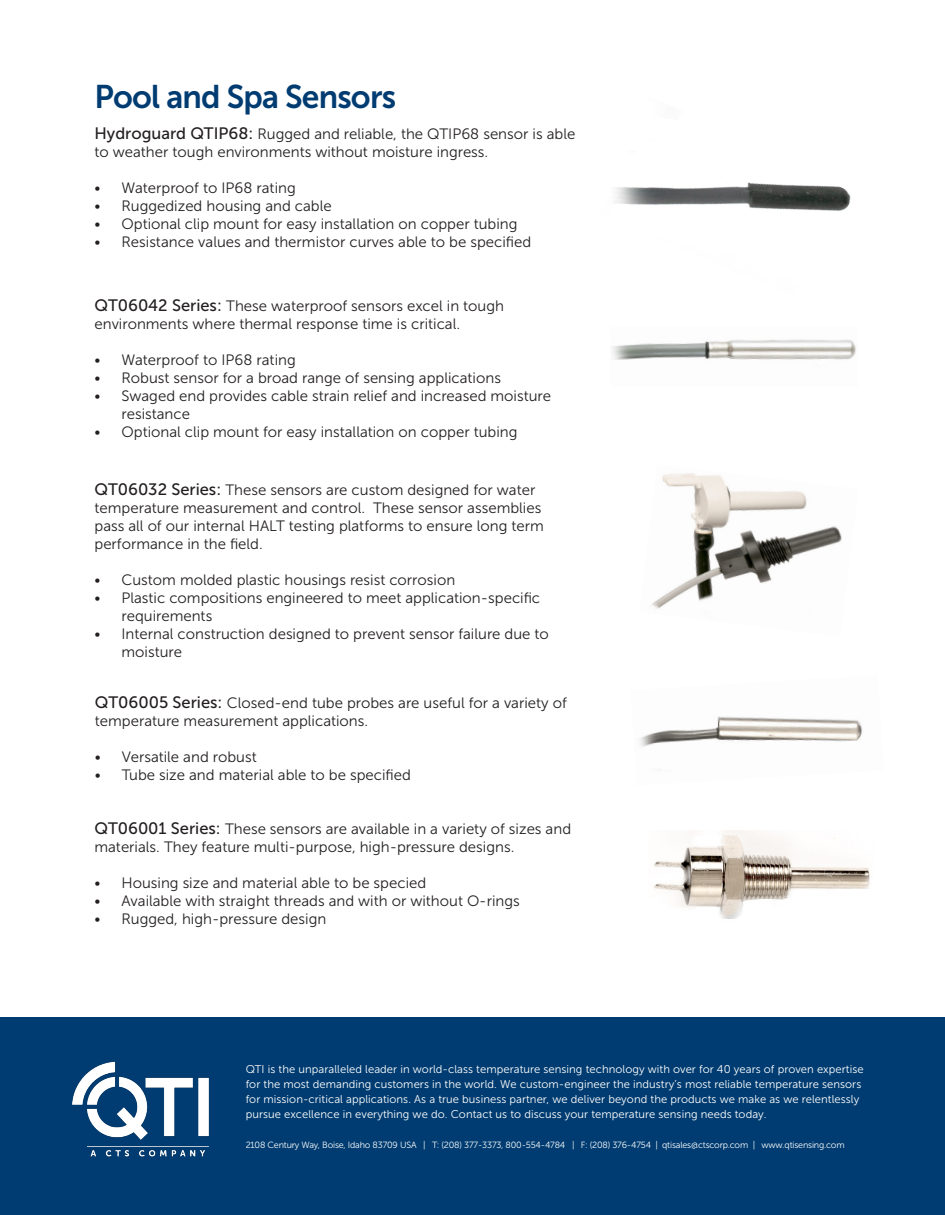
<style>
.page{position:relative;width:945px;height:1215px;background:#fff}
.page>*{position:absolute;margin:0;border:0;box-sizing:border-box;transform-origin:0 0}
.t1{font:32.7px "Museo Sans 700";letter-spacing:-.025em;color:#003c71}
.t2{font:15px/18px "Museo Sans 300";color:#231f20}
.t3{font:11.25px/15px "Museo Sans 300";letter-spacing:.005em;color:#fff}
.t4{font:9px "Museo Sans 300";letter-spacing:-.02em;color:#fff}
.s1{font-family:"Museo Sans 500";font-size:16.5px}
</style>
<div class="page">
<div style="left:0;top:1018px;width:945px;height:197px;background:#003c71"></div>
<img style="left:654px;top:831px;width:216px;height:88px">
<img style="left:651px;top:473px;width:191px;height:136px">
<img style="left:612px;top:339px;width:244px;height:21px">
<img style="left:615px;top:182px;width:236px;height:29px">
<img style="left:639px;top:716px;width:224px;height:31px">
<img style="left:72px;top:1061px;width:137px;height:96px">
<p class="t1" style="left:94px;top:78px;width:303px">Pool and Spa Sensors</p>
<p class="t2" style="left:94px;top:125px;width:482px"><span class="s1">Hydroguard QTIP68:</span> Rugged and reliable, the QTIP68 sensor is able to weather tough environments without moisture ingress.</p>
<p class="t2" style="left:94px;top:179px;width:203px">• Waterproof to IP68 rating</p>
<p class="t2" style="left:94px;top:197px;width:239px">• Ruggedized housing and cable</p>
<p class="t2" style="left:94px;top:215px;width:425px">• Optional clip mount for easy installation on copper tubing</p>
<p class="t2" style="left:94px;top:233px;width:438px">• Resistance values and thermistor curves able to be specified</p>
<p class="t2" style="left:94px;top:297px;width:411px"><span class="s1">QT06042 Series:</span> These waterproof sensors excel in tough environments where thermal response time is critical.</p>
<p class="t2" style="left:94px;top:351px;width:203px">• Waterproof to IP68 rating</p>
<p class="t2" style="left:94px;top:369px;width:408px">• Robust sensor for a broad range of sensing applications</p>
<p class="t2" style="left:122px;top:387px;width:431px;text-indent:-27px">• Swaged end provides cable strain relief and increased moisture resistance</p>
<p class="t2" style="left:94px;top:423px;width:425px">• Optional clip mount for easy installation on copper tubing</p>
<p class="t2" style="left:94px;top:481px;width:451px"><span class="s1">QT06032 Series:</span> These sensors are custom designed for water temperature measurement and control. These sensor assemblies pass all of our internal HALT testing platforms to ensure long term performance in the field.</p>
<p class="t2" style="left:94px;top:571px;width:362px">• Custom molded plastic housings resist corrosion</p>
<p class="t2" style="left:122px;top:589px;width:420px;text-indent:-27px">• Plastic compositions engineered to meet application-specific requirements</p>
<p class="t2" style="left:122px;top:625px;width:429px;text-indent:-27px">• Internal construction designed to prevent sensor failure due to moisture</p>
<p class="t2" style="left:95px;top:694px;width:473px"><span class="s1">QT06005 Series:</span> Closed-end tube probes are useful for a variety of temperature measurement applications.</p>
<p class="t2" style="left:95px;top:748px;width:163px">• Versatile and robust</p>
<p class="t2" style="left:95px;top:766px;width:318px">• Tube size and material able to be specified</p>
<p class="t2" style="left:94px;top:820px;width:478px"><span class="s1">QT06001 Series:</span> These sensors are available in a variety of sizes and materials. They feature multi-purpose, high-pressure designs.</p>
<p class="t2" style="left:94px;top:874px;width:333px">• Housing size and material able to be specied</p>
<p class="t2" style="left:94px;top:892px;width:427px">• Available with straight threads and with or without O-rings</p>
<p class="t2" style="left:94px;top:910px;width:233px">• Rugged, high-pressure design</p>
<p class="t3" style="left:246px;top:1062px;width:619px">QTI is the unparalleled leader in world-class temperature sensing technology with over for 40 years of proven expertise for the most demanding customers in the world. We custom-engineer the industry’s most reliable temperature sensors for mission-critical applications. As a true business partner, we deliver beyond the products we make as we relentlessly pursue excellence in everything we do. Contact us to discuss your temperature sensing needs today.</p>
<p class="t4" style="left:246px;top:1140px;width:600px">2108 Century Way, Boise, Idaho 83709 USA | T: (208) 377-3373, 800-554-4784 | F: (208) 376-4754 | qtisales@ctscorp.com | www.qtisensing.com</p>
</div>
